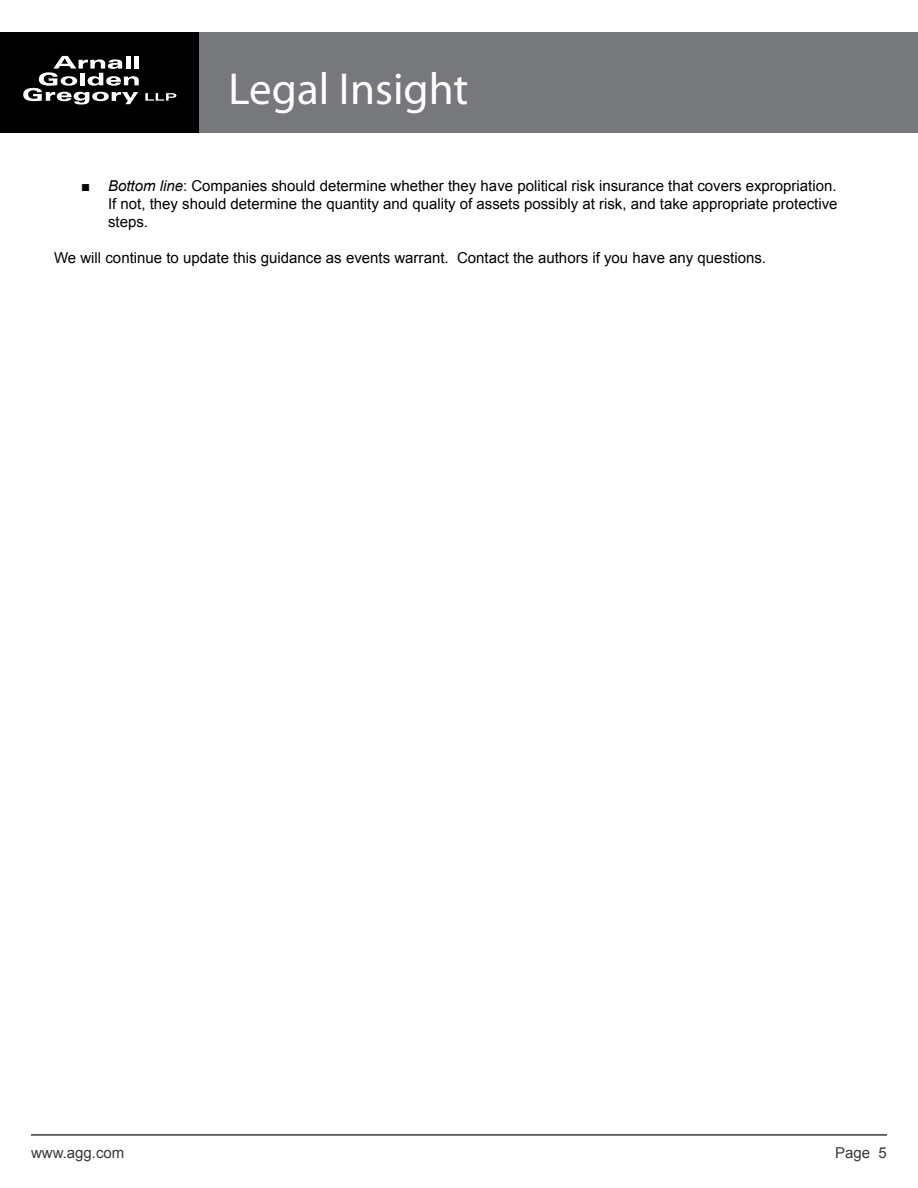
<style>
.page{position:relative;width:918px;height:1188px;background:#fff}
.page>*{position:absolute;margin:0;border:0;box-sizing:border-box;transform-origin:0 0}
.t1{font:45px "Myriad Pro";color:#fff}
.t2{font:15px/18px "Arial";color:#000;text-align:justify}
.t3{font:15px "Arial";color:#383839}
.s1{font-style:italic}
</style>
<div class="page">
<div style="left:0;top:32px;width:200px;height:101px;background:#000"></div>
<svg style="left:23px;top:56px;width:116px;height:49px"></svg>
<svg style="left:145px;top:93px;width:31px;height:8px"></svg>
<div style="left:200px;top:32px;width:718px;height:101px;background:#77787b"></div>
<hr style="left:31px;top:1134px;width:856px;height:2px;background:#383839">
<h1 class="t1" style="left:229px;top:61px;width:241px">Legal Insight</h1>
<p class="t2" style="left:108px;top:177px;width:731px;text-indent:-27px">■ <span class="s1">Bottom line</span>: Companies should determine whether they have political risk insurance that covers expropriation.<br>If not, they should determine the quantity and quality of assets possibly at risk, and take appropriate protective steps.</p>
<p class="t2" style="left:54px;top:249px;width:714px">We will continue to update this guidance as events warrant. Contact the authors if you have any questions.</p>
<p class="t3" style="left:31px;top:1142px;width:95px">www.agg.com</p>
<p class="t3" style="left:835px;top:1142px;width:53px">Page 5</p>
</div>
